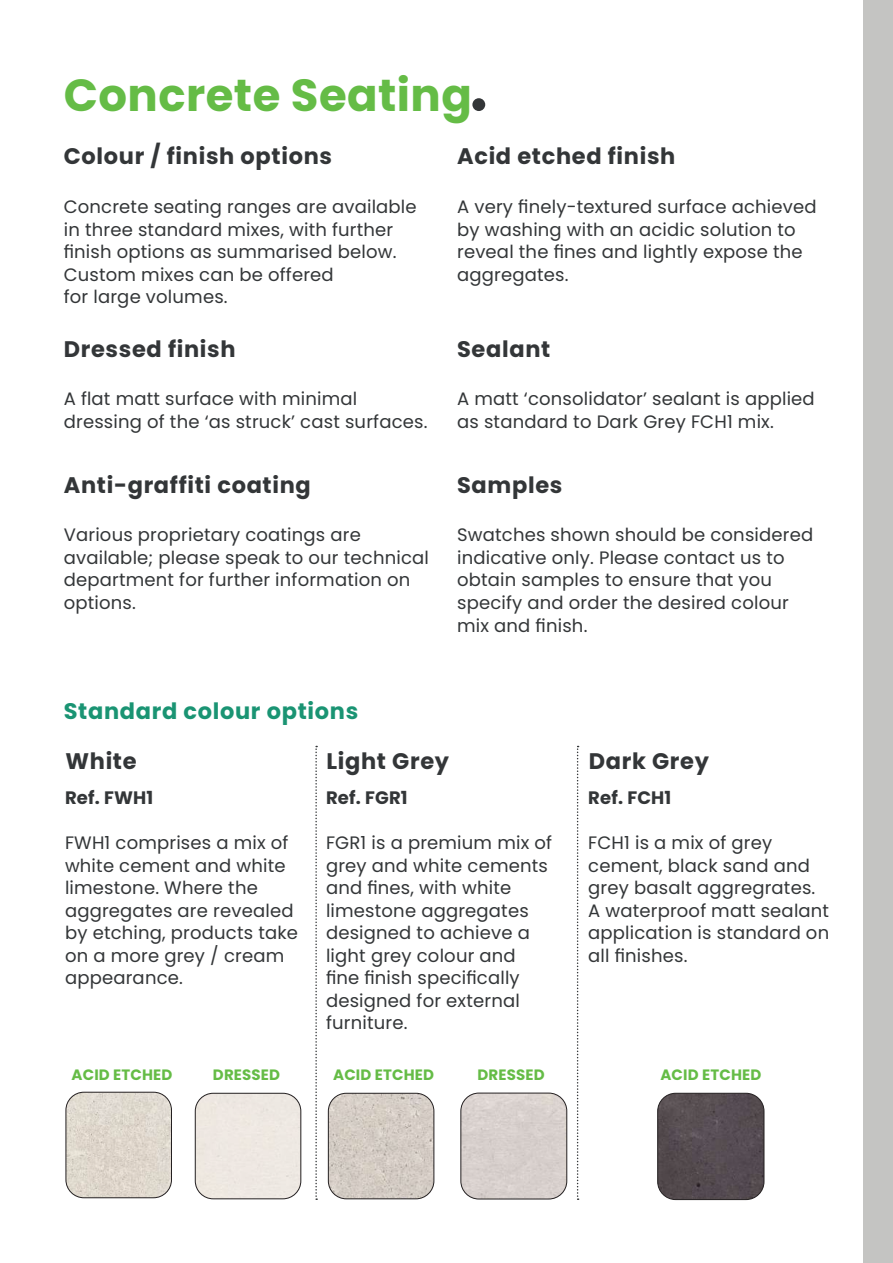
<style>
.page{position:relative;width:893px;height:1263px;background:#fff}
.page>*{position:absolute;margin:0;border:0;box-sizing:border-box;transform-origin:0 0}
.t1{font:700 45px "Poppins";letter-spacing:.01em;color:#65bc46}
.t2{font:700 22.5px "Poppins";letter-spacing:.03em;color:#333638}
.t3{font:700 22.5px "Poppins";letter-spacing:.03em;color:#1a9473}
.t4{font:18px/22.5px "Poppins";letter-spacing:.01em;color:#333638}
.t5{font:700 18px "Poppins";letter-spacing:.01em;color:#333638}
.t6{font:700 15px "Poppins";letter-spacing:.01em;color:#65bc46}
</style>
<div class="page">
<div style="left:863px;top:0;width:30px;height:1263px;background:#c4c4c2"></div>
<div style="left:472px;top:98px;width:13px;height:13px;background:#333638;border-radius:50%"></div>
<svg style="left:315px;top:746px;width:2px;height:454px"></svg>
<svg style="left:577px;top:746px;width:2px;height:454px"></svg>
<div style="left:195px;top:1093px;width:106px;height:106px;background:#eee8e2"></div>
<div style="left:195px;top:1093px;width:106px;height:106px;border:1px solid #231f20;border-radius:18px"></div>
<img style="left:66px;top:1092px;width:105px;height:106px">
<div style="left:66px;top:1092px;width:106px;height:106px;border:1px solid #231f20;border-radius:18px"></div>
<img style="left:461px;top:1093px;width:106px;height:106px">
<div style="left:461px;top:1093px;width:106px;height:106px;border:1px solid #231f20;border-radius:18px"></div>
<img style="left:328px;top:1093px;width:106px;height:106px">
<div style="left:328px;top:1093px;width:106px;height:106px;border:1px solid #231f20;border-radius:18px"></div>
<img style="left:658px;top:1093px;width:106px;height:106px">
<div style="left:657px;top:1093px;width:107px;height:107px;border:1px solid #231f20;border-radius:18px"></div>
<h1 class="t1" style="left:64px;top:69px;width:410px">Concrete Seating</h1>
<p class="t2" style="left:64px;top:143px;width:270px">Colour / finish options</p>
<p class="t2" style="left:457px;top:143px;width:220px">Acid etched finish</p>
<p class="t4" style="left:64px;top:196px;width:354px">Concrete seating ranges are available in three standard mixes, with further finish options as summarised below.<br>Custom mixes can be offered<br>for large volumes.</p>
<p class="t4" style="left:457px;top:196px;width:361px">A very finely-textured surface achieved by washing with an acidic solution to reveal the fines and lightly expose the aggregates.</p>
<p class="t2" style="left:64px;top:336px;width:173px">Dressed finish</p>
<p class="t2" style="left:457px;top:336px;width:95px">Sealant</p>
<p class="t4" style="left:64px;top:388px;width:365px">A flat matt surface with minimal dressing of the ‘as struck’ cast surfaces.</p>
<p class="t4" style="left:457px;top:388px;width:359px">A matt ‘consolidator’ sealant is applied as standard to Dark Grey FCH1 mix.</p>
<p class="t2" style="left:64px;top:472px;width:249px">Anti-graffiti coating</p>
<p class="t2" style="left:457px;top:472px;width:107px">Samples</p>
<p class="t4" style="left:64px;top:524px;width:367px">Various proprietary coatings are available; please speak to our technical department for further information on options.</p>
<p class="t4" style="left:457px;top:524px;width:358px">Swatches shown should be considered indicative only. Please contact us to obtain samples to ensure that you specify and order the desired colour mix and finish.</p>
<p class="t3" style="left:64px;top:698px;width:296px">Standard colour options</p>
<p class="t2" style="left:65px;top:748px;width:73px">White</p>
<p class="t2" style="left:326px;top:748px;width:124px">Light Grey</p>
<p class="t2" style="left:589px;top:748px;width:122px">Dark Grey</p>
<p class="t5" style="left:65px;top:787px;width:90px">Ref. FWH1</p>
<p class="t4" style="left:65px;top:832px;width:234px">FWH1 comprises a mix of white cement and white limestone. Where the aggregates are revealed by etching, products take on a more grey / cream appearance.</p>
<p class="t5" style="left:326px;top:787px;width:83px">Ref. FGR1</p>
<p class="t4" style="left:326px;top:832px;width:228px">FGR1 is a premium mix of grey and white cements and fines, with white limestone aggregates designed to achieve a light grey colour and fine finish specifically designed for external furniture.</p>
<p class="t5" style="left:588px;top:787px;width:85px">Ref. FCH1</p>
<p class="t4" style="left:588px;top:832px;width:242px">FCH1 is a mix of grey cement, black sand and grey basalt aggregrates.<br>A waterproof matt sealant application is standard on all finishes.</p>
<p class="t6" style="left:72px;top:1066px;width:102px">ACID ETCHED</p>
<p class="t6" style="left:213px;top:1066px;width:69px">DRESSED</p>
<p class="t6" style="left:333px;top:1066px;width:102px">ACID ETCHED</p>
<p class="t6" style="left:477px;top:1066px;width:69px">DRESSED</p>
<p class="t6" style="left:660px;top:1066px;width:102px">ACID ETCHED</p>
</div>
